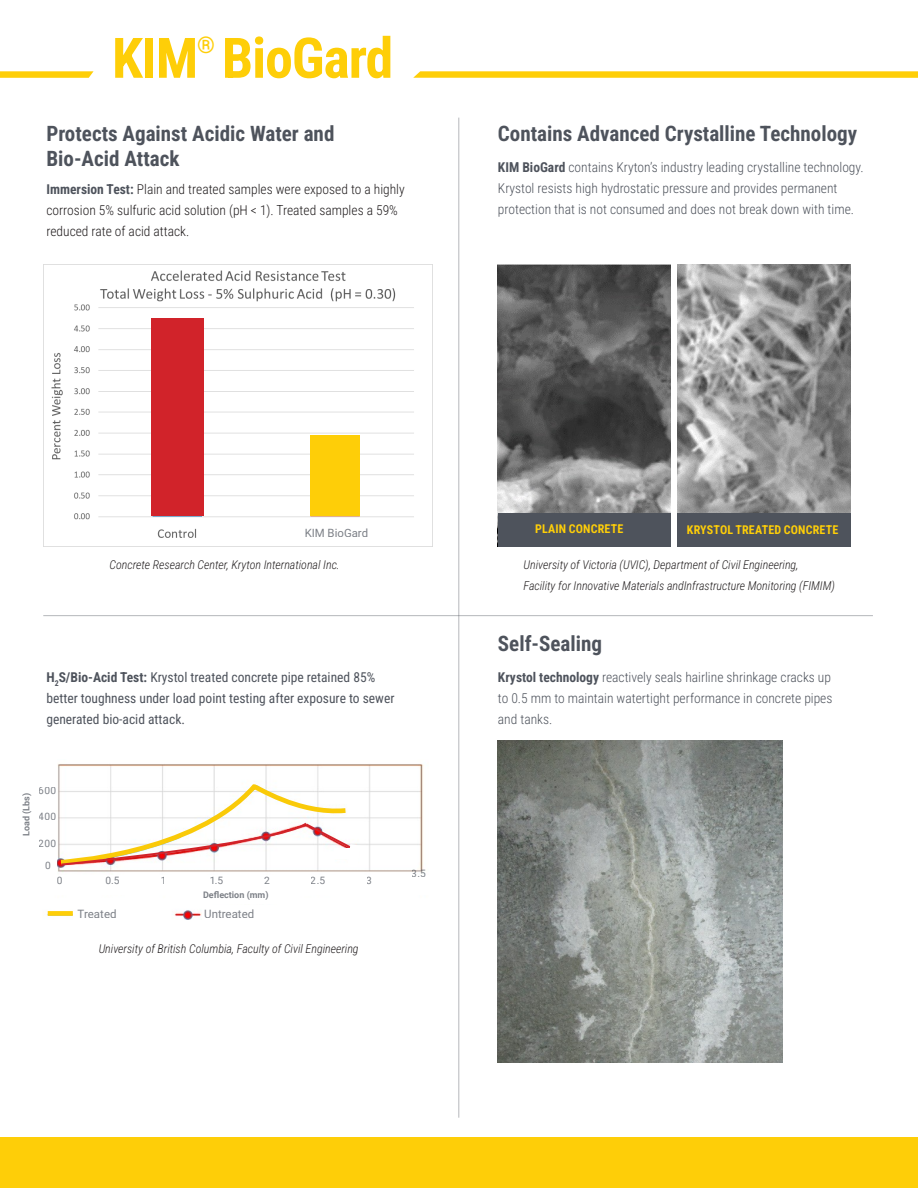
<style>
.page{position:relative;width:918px;height:1188px;background:#fff}
.page>*{position:absolute;margin:0;border:0;box-sizing:border-box;transform-origin:0 0}
.t1{font:700 55.95px "Roboto Condensed";letter-spacing:-.02em;color:#fece08}
.t2{font:700 22.8px "Roboto Condensed";color:#fece08}
.t3{font:700 21px/25.2px "Roboto Condensed";color:#4e535c}
.t4{font:300 13.5px/21px "Roboto Condensed";color:#4e535c}
.t5{font:300 13.5px/21px "Roboto Condensed";color:#231f20}
.t6{font:13.5px/21px "Roboto Condensed";color:#4e535c}
.t7{font:italic 300 12px/21px "Roboto Condensed";color:#231f20}
.t8{font:700 12px "Roboto Condensed";letter-spacing:.015em;color:#fece08}
.t9{font:11.55px "Roboto";color:#4e535c}
.t10{font:11.4px "Roboto";color:#4e535c}
.t11{font:10.2px "Roboto";color:#4e535c}
.t12{font:700 9px "Roboto";color:#4e535c}
.s1{font-weight:700}
.s2{font-weight:700;color:#4e535c}
</style>
<div class="page">
<hr style="left:459px;top:118px;width:1px;height:1000px;background:#4e535c">
<hr style="left:43px;top:615px;width:830px;height:1px;background:#4e535c">
<img style="left:43px;top:264px;width:390px;height:282px">
<div style="left:310px;top:435px;width:49px;height:81px;background:#fece08"></div>
<div style="left:151px;top:318px;width:53px;height:198px;background:#d1232a"></div>
<div style="left:283px;top:525px;width:107px;height:17px;background:#fff"></div>
<img style="left:498px;top:264px;width:173px;height:249px">
<img style="left:677px;top:264px;width:174px;height:249px">
<div style="left:498px;top:513px;width:353px;height:34px;background:#4e535c"></div>
<div style="left:671px;top:264px;width:5px;height:283px;background:#fff"></div>
<img style="left:46px;top:764px;width:378px;height:156px">
<div style="left:48px;top:911px;width:25px;height:5px;background:#fece08"></div>
<div style="left:193px;top:890px;width:100px;height:14px;background:#fff"></div>
<div style="left:10px;top:760px;width:46px;height:117px;background:#fff"></div>
<div style="left:73px;top:905px;width:92px;height:17px;background:#fff"></div>
<div style="left:202px;top:905px;width:251px;height:17px;background:#fff"></div>
<svg style="left:56px;top:783px;width:305px;height:85px"></svg>
<div style="left:334px;top:848px;width:23px;height:11px;background:#fff"></div>
<div style="left:26px;top:875px;width:418px;height:20px;background:#fff"></div>
<img style="left:498px;top:740px;width:285px;height:322px">
<svg style="left:0;top:71px;width:94px;height:7px"></svg>
<div style="left:0;top:1138px;width:918px;height:50px;background:#fece08"></div>
<svg style="left:413px;top:71px;width:505px;height:7px;background:#fed11d"></svg>
<h1 class="t1" style="left:112px;top:19px;width:283px">KIM BioGard</h1>
<h2 class="t2" style="left:197px;top:29px;width:19px">®</h2>
<h3 class="t3" style="left:46px;top:120px;width:290px">Protects Against Acidic Water and<br>Bio-Acid Attack</h3>
<h3 class="t3" style="left:498px;top:120px;width:361px">Contains Advanced Crystalline Technology</h3>
<p class="t4" style="left:498px;top:156px;width:367px"><span class="s1">KIM BioGard</span> contains Kryton’s industry leading crystalline technology.<br>Krystol resists high hydrostatic pressure and provides permanent protection that is not consumed and does not break down with time.</p>
<p class="t5" style="left:46px;top:179px;width:360px"><span class="s2">Immersion Test:</span> Plain and treated samples were exposed to a highly corrosion 5% sulfuric acid solution (pH &lt; 1). Treated samples a 59% reduced rate of acid attack.</p>
<p class="t8" style="left:535px;top:520px;width:90px">PLAIN CONCRETE</p>
<p class="t8" style="left:687px;top:521px;width:153px">KRYSTOL TREATED CONCRETE</p>
<p class="t10" style="left:305px;top:525px;width:65px">KIM BioGard</p>
<p class="t7" style="left:110px;top:554px;width:232px">Concrete Research Center, Kryton International Inc.</p>
<p class="t7" style="left:524px;top:554px;width:313px">University of Victoria (UVIC), Department of Civil Engineering,<br>Facility for Innovative Materials andInfrastructure Monitoring (FIMIM)</p>
<p class="t6" style="left:46px;top:666px;width:350px"><span class="s1">H</span><sub>2</sub><span class="s1">S/Bio-Acid Test:</span> Krystol treated concrete pipe retained 85% better toughness under load point testing after exposure to sewer generated bio-acid attack.</p>
<p class="t11" style="left:39px;top:784px;width:19px">600</p>
<p class="t12" style="left:20px;top:836px;width:45px;rotate:-90deg">Load (Lbs)</p>
<p class="t11" style="left:39px;top:809px;width:19px">400</p>
<p class="t11" style="left:39px;top:836px;width:19px">200</p>
<p class="t11" style="left:45px;top:858px;width:7px">0</p>
<p class="t11" style="left:57px;top:873px;width:7px">0</p>
<p class="t11" style="left:105px;top:873px;width:16px">0.5</p>
<p class="t11" style="left:160px;top:873px;width:7px">1</p>
<p class="t11" style="left:209px;top:873px;width:16px">1.5</p>
<p class="t11" style="left:264px;top:873px;width:7px">2</p>
<p class="t11" style="left:311px;top:873px;width:16px">2.5</p>
<p class="t11" style="left:367px;top:873px;width:7px">3</p>
<p class="t9" style="left:78px;top:905px;width:40px">Treated</p>
<p class="t12" style="left:203px;top:888px;width:67px">Deflection (mm)</p>
<p class="t9" style="left:204px;top:905px;width:52px">Untreated</p>
<p class="t7" style="left:99px;top:938px;width:261px">University of British Columbia, Faculty of Civil Engineering</p>
<p class="t11" style="left:412px;top:866px;width:16px">3.5</p>
<h3 class="t3" style="left:498px;top:630px;width:106px">Self-Sealing</h3>
<p class="t4" style="left:498px;top:666px;width:336px;text-align:justify"><span class="s1">Krystol technology</span> reactively seals hairline shrinkage cracks up to 0.5 mm to maintain watertight performance in concrete pipes and tanks.</p>
</div>
